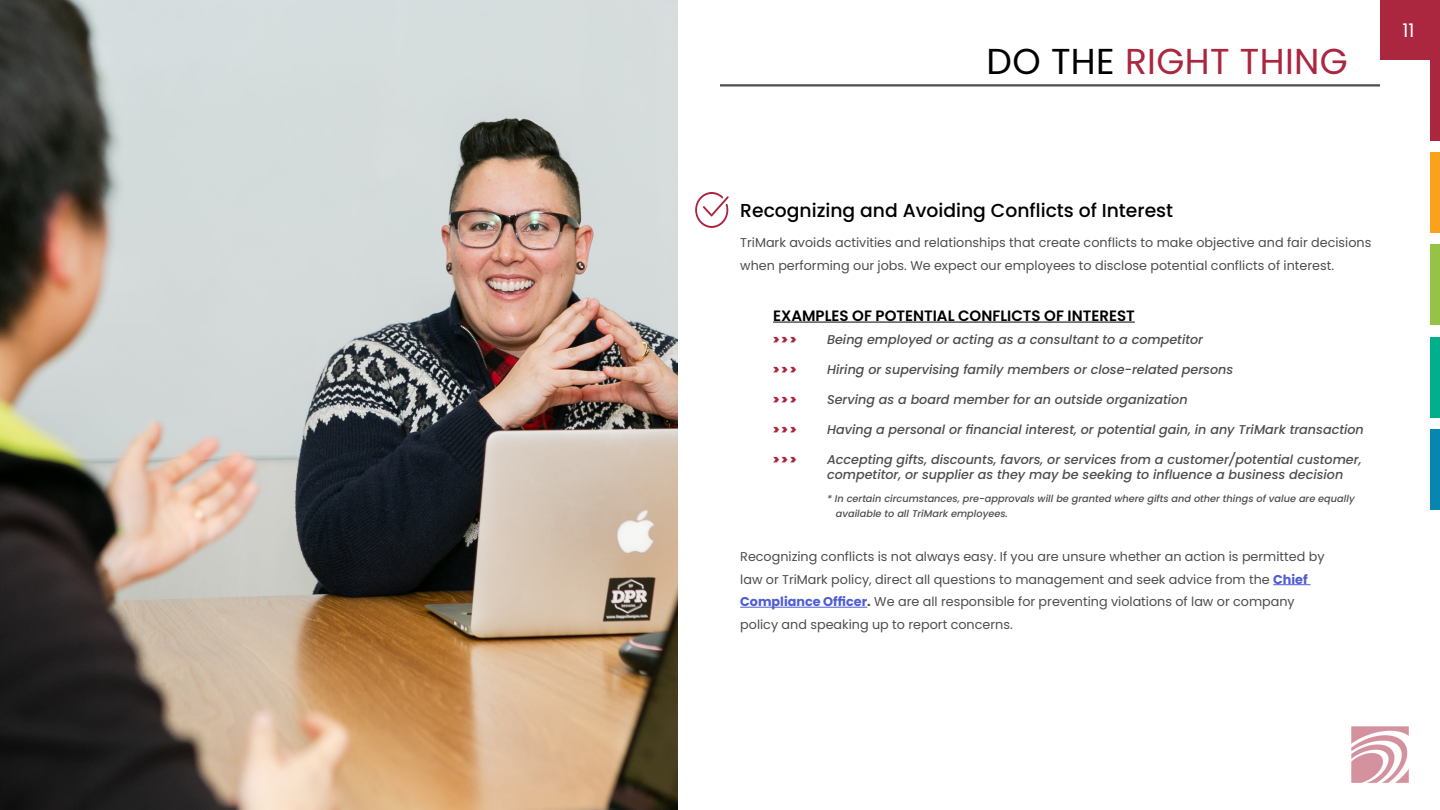
<style>
.page{position:relative;width:1440px;height:810px;background:#fff}
.page>*{position:absolute;margin:0;border:0;box-sizing:border-box;transform-origin:0 0}
.t1{font:36px "Poppins";letter-spacing:.01em;color:#ab263f}
._18_30__Reg_Left{font:500 18.75px "Poppins";color:#000}
.t2{font:18.75px "Poppins";color:#fff}
._30_Reg_center{font:600 15px "Poppins";color:#000}
._18_30__Reg_Left-2{font:12.75px/22.5px "Poppins";color:#4d4d4f}
._18_30__Reg_Left-3{font:italic 500 12.75px/15px "Poppins";color:#4d4d4f}
._18_30__Reg_Left-4{font:900 12.75px "Poppins";color:#ab263f}
._18_30__Reg_Left-5{font:italic 500 9.75px "Poppins";color:#4d4d4f}
.s1{color:#000}
.s2{font-weight:700;color:#4f5cd6}
.s3{font-weight:700}
</style>
<div class="page">
<div style="left:1430px;top:429px;width:10px;height:80px;background:#0787af"></div>
<div style="left:1430px;top:337px;width:10px;height:80px;background:#00b08d"></div>
<div style="left:1430px;top:245px;width:10px;height:80px;background:#95c247"></div>
<div style="left:1430px;top:152px;width:10px;height:80px;background:#faa21b"></div>
<div style="left:1430px;top:60px;width:10px;height:80px;background:#ab263f"></div>
<img style="left:1352px;top:727px;width:56px;height:56px">
<img style="left:0;top:0;width:677px;height:810px">
<hr style="left:720px;top:84px;width:660px;height:2px;background:#4d4d4f">
<hr style="left:773px;top:322px;width:362px;height:1px;background:#000">
<hr style="left:1273px;top:584px;width:37px;height:1px;background:#4f5cd6">
<hr style="left:740px;top:607px;width:127px;height:1px;background:#4f5cd6">
<svg style="left:695px;top:192px;width:34px;height:36px"></svg>
<div style="left:1380px;top:0;width:60px;height:60px;background:#ab263f"></div>
<p class="t1" style="left:987px;top:41px;width:363px"><span class="s1">DO THE</span> RIGHT THING</p>
<h2 class="t2" style="left:1403px;top:20px;width:13px">11</h2>
<p class="_18_30__Reg_Left" style="left:740px;top:200px;width:435px">Recognizing and Avoiding Conflicts of Interest</p>
<p class="_18_30__Reg_Left-2" style="left:740px;top:232px;width:633px">TriMark avoids activities and relationships that create conflicts to make objective and fair decisions when performing our jobs. We expect our employees to disclose potential conflicts of interest.</p>
<p class="_30_Reg_center" style="left:773px;top:307px;width:363px">EXAMPLES OF POTENTIAL CONFLICTS OF INTEREST</p>
<p class="_18_30__Reg_Left-4" style="left:773px;top:332px;width:25px">&gt; &gt; &gt;</p>
<p class="_18_30__Reg_Left-3" style="left:827px;top:332px;width:378px">Being employed or acting as a consultant to a competitor</p>
<p class="_18_30__Reg_Left-4" style="left:773px;top:362px;width:25px">&gt; &gt; &gt;</p>
<p class="_18_30__Reg_Left-3" style="left:827px;top:362px;width:408px">Hiring or supervising family members or close-related persons</p>
<p class="_18_30__Reg_Left-4" style="left:773px;top:392px;width:25px">&gt; &gt; &gt;</p>
<p class="_18_30__Reg_Left-3" style="left:827px;top:392px;width:362px">Serving as a board member for an outside organization</p>
<p class="_18_30__Reg_Left-4" style="left:773px;top:422px;width:25px">&gt; &gt; &gt;</p>
<p class="_18_30__Reg_Left-3" style="left:827px;top:422px;width:538px">Having a personal or financial interest, or potential gain, in any TriMark transaction</p>
<p class="_18_30__Reg_Left-4" style="left:773px;top:452px;width:25px">&gt; &gt; &gt;</p>
<p class="_18_30__Reg_Left-3" style="left:827px;top:452px;width:536px">Accepting gifts, discounts, favors, or services from a customer/potential customer, competitor, or supplier as they may be seeking to influence a business decision</p>
<p class="_18_30__Reg_Left-5" style="left:827px;top:493px;width:529px">* In certain circumstances, pre-approvals will be granted where gifts and other things of value are equally</p>
<p class="_18_30__Reg_Left-5" style="left:836px;top:508px;width:174px">available to all TriMark employees.</p>
<p class="_18_30__Reg_Left-2" style="left:740px;top:546px;width:586px">Recognizing conflicts is not always easy. If you are unsure whether an action is permitted by law or TriMark policy, direct all questions to management and seek advice from the <span class="s2">Chief Compliance Officer</span><span class="s3">.</span> We are all responsible for preventing violations of law or company policy and speaking up to report concerns.</p>
</div>
